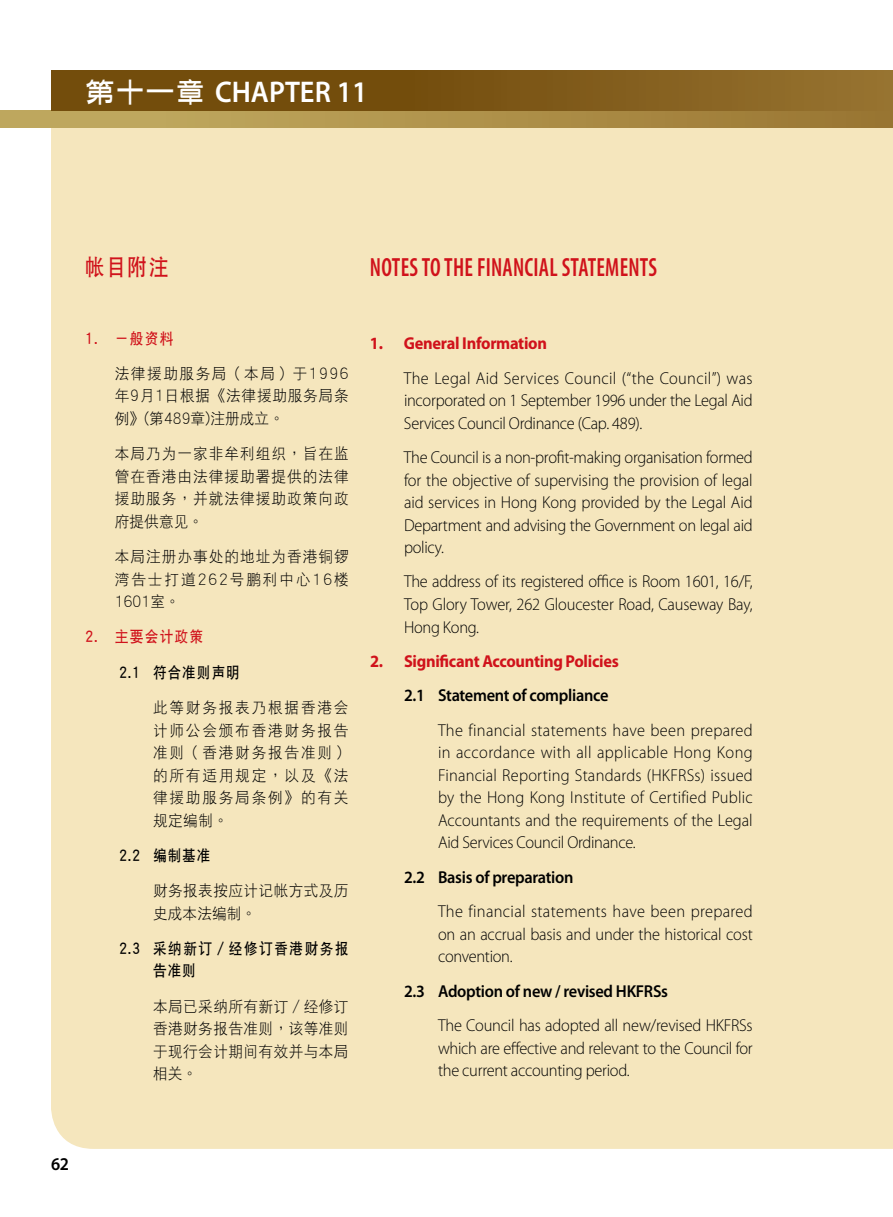
<style>
.page{position:relative;width:893px;height:1217px;background:#fff}
.page>*{position:absolute;margin:0;border:0;box-sizing:border-box;transform-origin:0 0}
.t1{font:600 30px "Myriad Pro";color:#fff;scale:.95 1}
.t2{font:600 condensed 26.4px "Myriad Pro";letter-spacing:.01em;color:#d0121b;scale:.86 1}
.t3{font:22.5px "DF Hei GB5 HK W7";color:#d0121b;scale:.88 1}
.t4{font:600 18px "Myriad Pro";color:#000;scale:.95 1}
.t5{font:300 17.25px/22.5px "Myriad Pro";letter-spacing:-.02em;color:#000;text-align:justify;scale:.95 1}
.t6{font:600 17.25px "Myriad Pro";letter-spacing:-.02em;color:#000;scale:.95 1}
.t7{font:700 17.25px "Myriad Pro";letter-spacing:-.02em;color:#d0121b;scale:.95 1}
.t8{font:15.45px/22.5px "DF Hei GB5 HK W3";letter-spacing:.065em;color:#000;text-align:justify;scale:.95 1}
.t9{font:15.45px/22.5px "DF Hei GB5 HK W3";letter-spacing:.025em;color:#000;scale:.95 1}
.t10{font:15.45px/22.5px "DF Hei GB5 HK W7";letter-spacing:.115em;color:#000;scale:.88 1}
.t11{font:15.45px "DF Hei GB5 HK W7";letter-spacing:.095em;color:#000;scale:.88 1}
.t12{font:15.45px "DF Hei GB5 HK W7";letter-spacing:.075em;color:#d0121b;scale:.9 1}
.s1{font-family:"DF Ya Yi GB5 HK W6";font-weight:400;font-size:27.6px}
</style>
<div class="page">
<div style="left:51px;top:128px;width:841px;height:1020px;background:#f5e6bd"></div>
<div style="left:0;top:111px;width:893px;height:17px;background:linear-gradient(to right,#c4af64,#9b7633)"></div>
<div style="left:51px;top:70px;width:842px;height:41px;background:linear-gradient(to right,#6a4303,#916d2c)"></div>
<svg style="left:892px;top:85px;width:1px;height:1063px"></svg>
<h1 class="t1" style="left:85px;top:72px;width:299px"><span class="s1">第十一章</span> CHAPTER 11</h1>
<h2 class="t3" style="left:85px;top:254px;width:97px">帳目附註</h2>
<h3 class="t12" style="left:85px;top:330px;width:100px">1. －般資料</h3>
<p class="t8" style="left:115px;top:362px;width:248px">法律援助服務局（本局）於1996年9月1日根據《法律援助服務局條例》(第489章)註冊成立。</p>
<p class="t8" style="left:115px;top:442px;width:248px">本局乃為一家非牟利組織，旨在監管在香港由法律援助署提供的法律援助服務，並就法律援助政策向政府提供意見。</p>
<p class="t8" style="left:115px;top:545px;width:248px">本局註冊辦事處的地址為香港銅鑼灣告士打道262號鵬利中心16樓1601室。</p>
<h3 class="t12" style="left:85px;top:628px;width:133px">2. 主要會計政策</h3>
<p class="t11" style="left:119px;top:663px;width:139px">2.1 符合準則聲明</p>
<p class="t8" style="left:153px;top:695px;width:207px">此等財務報表乃根據香港會計師公會頒布香港財務報告準則（香港財務報告準則）的所有適用規定，以及《法律援助服務局條例》的有關規定編製。</p>
<p class="t11" style="left:119px;top:846px;width:105px">2.2 編製基準</p>
<p class="t9" style="left:153px;top:878px;width:207px">財務報表按應計記帳方式及歷史成本法編製。</p>
<p class="t10" style="left:153px;top:936px;width:224px;text-indent:-34px">2.3 採納新訂∕經修訂香港財務報告準則</p>
<p class="t8" style="left:153px;top:994px;width:207px">本局已採納所有新訂∕經修訂香港財務報告準則，該等準則於現行會計期間有效並與本局相關。</p>
<h2 class="t2" style="left:370px;top:253px;width:335px">NOTES TO THE FINANCIAL STATEMENTS</h2>
<p class="t7" style="left:370px;top:332px;width:188px">1. General Information</p>
<p class="t5" style="left:404px;top:367px;width:369px">The Legal Aid Services Council (“the Council”) was incorporated on 1 September 1996 under the Legal Aid Services Council Ordinance (Cap. 489).</p>
<p class="t5" style="left:404px;top:446px;width:369px">The Council is a non-profit-making organisation formed for the objective of supervising the provision of legal aid services in Hong Kong provided by the Legal Aid Department and advising the Government on legal aid policy.</p>
<p class="t5" style="left:404px;top:570px;width:369px">The address of its registered office is Room 1601, 16/F, Top Glory Tower, 262 Gloucester Road, Causeway Bay, Hong Kong.</p>
<p class="t7" style="left:370px;top:649px;width:263px">2. Significant Accounting Policies</p>
<p class="t6" style="left:404px;top:684px;width:217px">2.1 Statement of compliance</p>
<p class="t5" style="left:438px;top:719px;width:333px">The financial statements have been prepared in accordance with all applicable Hong Kong Financial Reporting Standards (HKFRSs) issued by the Hong Kong Institute of Certified Public Accountants and the requirements of the Legal Aid Services Council Ordinance.</p>
<p class="t6" style="left:404px;top:865px;width:180px">2.2 Basis of preparation</p>
<p class="t5" style="left:438px;top:900px;width:333px">The financial statements have been prepared on an accrual basis and under the historical cost convention.</p>
<p class="t6" style="left:404px;top:979px;width:279px">2.3 Adoption of new / revised HKFRSs</p>
<p class="t5" style="left:438px;top:1014px;width:333px">The Council has adopted all new/revised HKFRSs which are effective and relevant to the Council for the current accounting period.</p>
<p class="t4" style="left:51px;top:1152px;width:20px">62</p>
</div>
